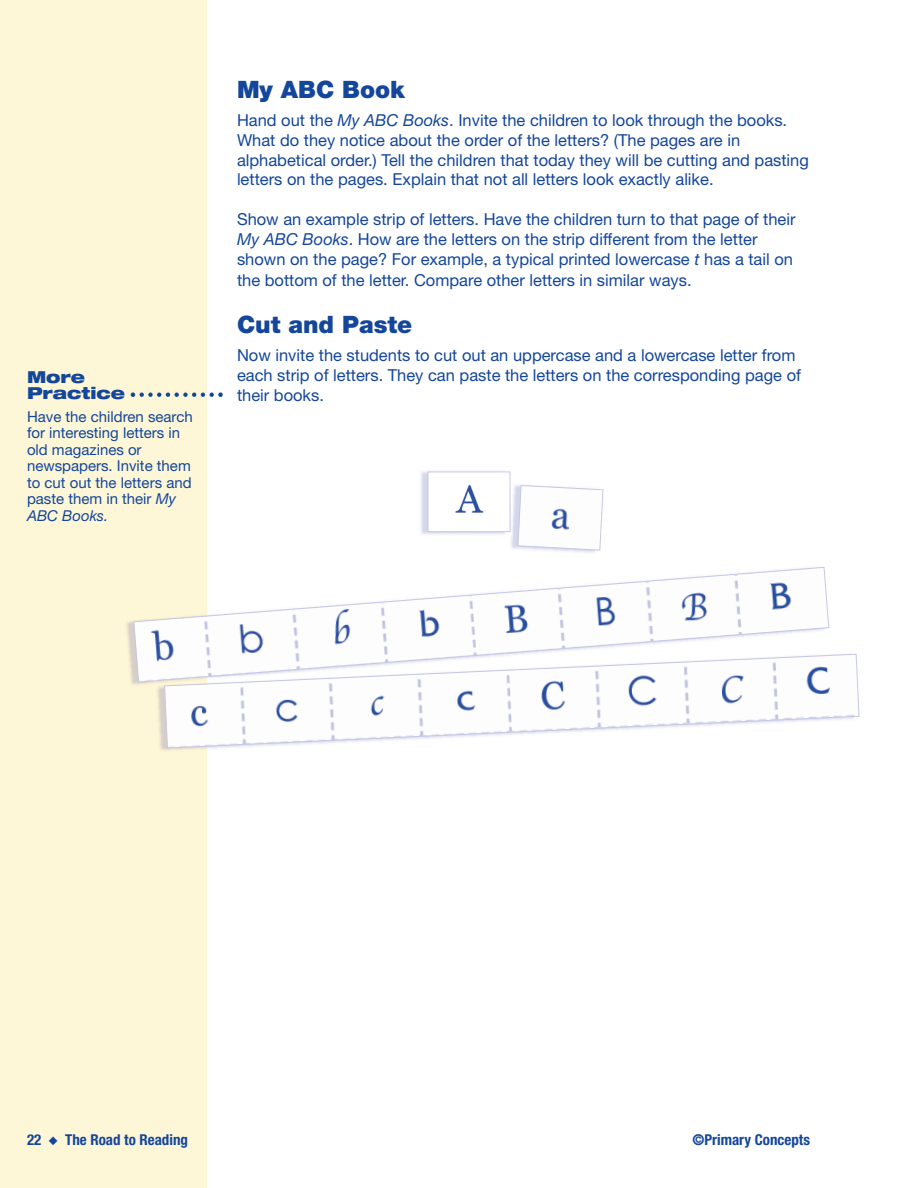
<style>
.page{position:relative;width:918px;height:1188px;background:#fff}
.page>*{position:absolute;margin:0;border:0;box-sizing:border-box;transform-origin:0 0}
.t1{font:900 24px "Helvetica Neue";color:#14469b}
.t2{font:16.5px/19.8px "Helvetica Neue";color:#14469b}
.t3{font:900 expanded 16.5px/16.5px "Helvetica Neue";color:#14469b}
.t4{font:15px/16.5px "Helvetica Neue";color:#14469b}
.t5{font:700 condensed 15px "Helvetica Neue";color:#14469b}
.s1{font-style:italic}
</style>
<div class="page">
<div style="left:0;top:0;width:207px;height:1188px;background:#fef7d7"></div>
<img style="left:511px;top:485px;width:84px;height:68px">
<svg style="left:517px;top:485px;width:87px;height:66px"></svg>
<img style="left:421px;top:471px;width:90px;height:64px">
<img style="left:505px;top:479px;width:8px;height:61px">
<img style="left:430px;top:474px;width:78px;height:56px">
<div style="left:428px;top:472px;width:82px;height:60px;border:1px solid #c6c9e4"></div>
<img style="left:126px;top:621px;width:25px;height:64px">
<svg style="left:133px;top:567px;width:697px;height:116px"></svg>
<img style="left:207px;top:648px;width:623px;height:5px">
<img style="left:157px;top:689px;width:26px;height:62px">
<img style="left:151px;top:681px;width:13px;height:8px">
<img style="left:151px;top:678px;width:13px;height:1px">
<svg style="left:151px;top:679px;width:13px;height:2px"></svg>
<svg style="left:164px;top:653px;width:696px;height:96px"></svg>
<svg style="left:131px;top:392px;width:92px;height:5px"></svg>
<p class="t3" style="left:27px;top:370px;width:100px">More<br>Practice</p>
<p class="t4" style="left:27px;top:409px;width:167px">Have the children search for interesting letters in old magazines or newspapers. Invite them to cut out the letters and paste them in their <span class="s1">My<br>ABC Books.</span></p>
<h1 class="t1" style="left:237px;top:81px;width:169px">My ABC Book</h1>
<p class="t2" style="left:237px;top:112px;width:573px">Hand out the <span class="s1">My ABC Books</span>. Invite the children to look through the books.<br>What do they notice about the order of the letters? (The pages are in alphabetical order.) Tell the children that today they will be cutting and pasting letters on the pages. Explain that not all letters look exactly alike.</p>
<p class="t2" style="left:237px;top:211px;width:560px">Show an example strip of letters. Have the children turn to that page of their <span class="s1">My ABC Books</span>. How are the letters on the strip different from the letter shown on the page? For example, a typical printed lowercase <span class="s1">t</span> has a tail on the bottom of the letter. Compare other letters in similar ways.</p>
<h1 class="t1" style="left:237px;top:316px;width:177px">Cut and Paste</h1>
<p class="t2" style="left:237px;top:347px;width:566px">Now invite the students to cut out an uppercase and a lowercase letter from each strip of letters. They can paste the letters on the corresponding page of their books.</p>
<p class="t5" style="left:27px;top:1134px;width:163px">22 ◆ The Road to Reading</p>
<p class="t5" style="left:692px;top:1134px;width:119px">©Primary Concepts</p>
</div>
